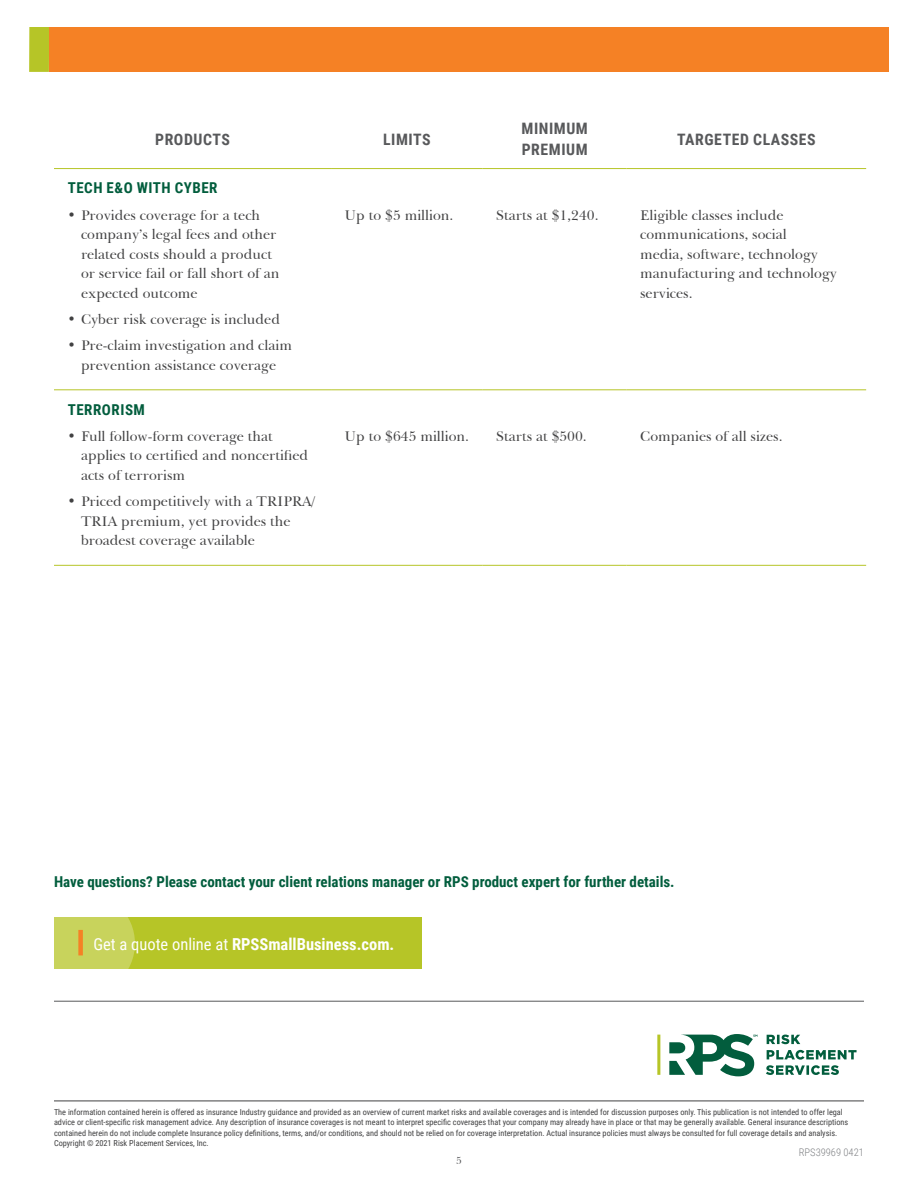
<style>
.page{position:relative;width:918px;height:1188px;background:#fff}
.page>*{position:absolute;margin:0;border:0;box-sizing:border-box;transform-origin:0 0}
.RPS_URL{font:700 16.5px "Roboto Condensed";color:#fff}
.table_subheader{font:700 15.75px/21px "Roboto Condensed";letter-spacing:.035em;color:#58595b}
.Call_Out{font:700 15px "Roboto Condensed";color:#025d3d}
.SubHeader_2{font:700 15px "Roboto Condensed";letter-spacing:.035em;color:#025d3d}
.Body_Text{font:14.25px/19.5px "Baskerville BT";color:#414142}
.t1{font:300 10.5px "Roboto Condensed";color:#808285}
.t2{font:10.5px "Baskerville BT";color:#58595b}
.t3{font:8.25px/10.5px "Roboto Condensed";color:#414142}
.s1{font-weight:400}
</style>
<div class="page">
<div style="left:29px;top:27px;width:20px;height:45px;background:#b6c527"></div>
<hr style="left:54px;top:1101px;width:810px;height:1px;background:#414142">
<hr style="left:54px;top:1001px;width:810px;height:1px;background:#58595b">
<div style="left:49px;top:27px;width:840px;height:45px;background:#f58125"></div>
<svg style="left:767px;top:1035px;width:33px;height:9px"></svg>
<svg style="left:766px;top:1050px;width:91px;height:25px"></svg>
<svg style="left:657px;top:1035px;width:3px;height:40px"></svg>
<svg style="left:669px;top:1034px;width:88px;height:42px"></svg>
<hr style="left:54px;top:168px;width:277px;height:1px;background:#b6c527">
<hr style="left:331px;top:168px;width:152px;height:1px;background:#b6c527">
<hr style="left:483px;top:168px;width:144px;height:1px;background:#b6c527">
<hr style="left:627px;top:168px;width:239px;height:1px;background:#b6c527">
<hr style="left:54px;top:389px;width:277px;height:1px;background:#b6c527">
<hr style="left:331px;top:389px;width:152px;height:1px;background:#b6c527">
<hr style="left:483px;top:389px;width:144px;height:1px;background:#b6c527">
<hr style="left:627px;top:389px;width:239px;height:1px;background:#b6c527">
<hr style="left:54px;top:565px;width:277px;height:1px;background:#b6c527">
<hr style="left:331px;top:565px;width:152px;height:1px;background:#b6c527">
<hr style="left:483px;top:565px;width:144px;height:1px;background:#b6c527">
<hr style="left:627px;top:565px;width:239px;height:1px;background:#b6c527">
<div style="left:54px;top:918px;width:367px;height:51px;background:#b6c527"></div>
<svg style="left:31px;top:891px;width:104px;height:105px"></svg>
<div style="left:78px;top:930px;width:5px;height:25px;background:#f58125"></div>
<p class="table_subheader" style="left:155px;top:128px;width:76px">PRODUCTS</p>
<p class="table_subheader" style="left:383px;top:128px;width:49px">LIMITS</p>
<p class="table_subheader" style="left:522px;top:117px;width:68px">MINIMUM<br>PREMIUM</p>
<p class="table_subheader" style="left:677px;top:128px;width:140px">TARGETED CLASSES</p>
<p class="SubHeader_2" style="left:68px;top:177px;width:151px">TECH E&amp;O WITH CYBER</p>
<p class="Body_Text" style="left:81px;top:205px;width:200px;text-indent:-14px">• Provides coverage for a tech company’s legal fees and other related costs should a product or service fail or fall short of an expected outcome</p>
<p class="Body_Text" style="left:68px;top:309px;width:214px">• Cyber risk coverage is included</p>
<p class="Body_Text" style="left:68px;top:336px;width:226px;text-align:center">• Pre-claim investigation and claim prevention assistance coverage</p>
<p class="Body_Text" style="left:345px;top:205px;width:110px">Up to $5 million.</p>
<p class="Body_Text" style="left:496px;top:205px;width:104px">Starts at $1,240.</p>
<p class="Body_Text" style="left:640px;top:205px;width:198px">Eligible classes include communications, social<br>media, software, technology manufacturing and technology services.</p>
<p class="SubHeader_2" style="left:68px;top:399px;width:79px">TERRORISM</p>
<p class="Body_Text" style="left:81px;top:426px;width:229px;text-indent:-14px">• Full follow-form coverage that applies to certified and noncertified acts of terrorism</p>
<p class="Body_Text" style="left:81px;top:492px;width:236px;text-indent:-14px">• Priced competitively with a TRIPRA/<br>TRIA premium, yet provides the broadest coverage available</p>
<p class="Body_Text" style="left:345px;top:426px;width:126px">Up to $645 million.</p>
<p class="Body_Text" style="left:496px;top:426px;width:92px">Starts at $500.</p>
<p class="Body_Text" style="left:640px;top:426px;width:144px">Companies of all sizes.</p>
<p class="Call_Out" style="left:54px;top:871px;width:622px">Have questions? Please contact your client relations manager or RPS product expert for further details.</p>
<p class="RPS_URL" style="left:93px;top:932px;width:302px"><span class="s1">Get a quote online at</span> RPSSmallBusiness.com.</p>
<p class="t3" style="left:54px;top:1106px;width:796px">The information contained herein is offered as insurance Industry guidance and provided as an overview of current market risks and available coverages and is intended for discussion purposes only. This publication is not intended to offer legal advice or client-specific risk management advice. Any description of insurance coverages is not meant to interpret specific coverages that your company may already have in place or that may be generally available. General insurance descriptions contained herein do not include complete Insurance policy definitions, terms, and/or conditions, and should not be relied on for coverage interpretation. Actual insurance policies must always be consulted for full coverage details and analysis.<br>Copyright © 2021 Risk Placement Services, Inc.</p>
<p class="t2" style="left:456px;top:1154px;width:7px">5</p>
<p class="t1" style="left:799px;top:1145px;width:67px">RPS39969 0421</p>
</div>
